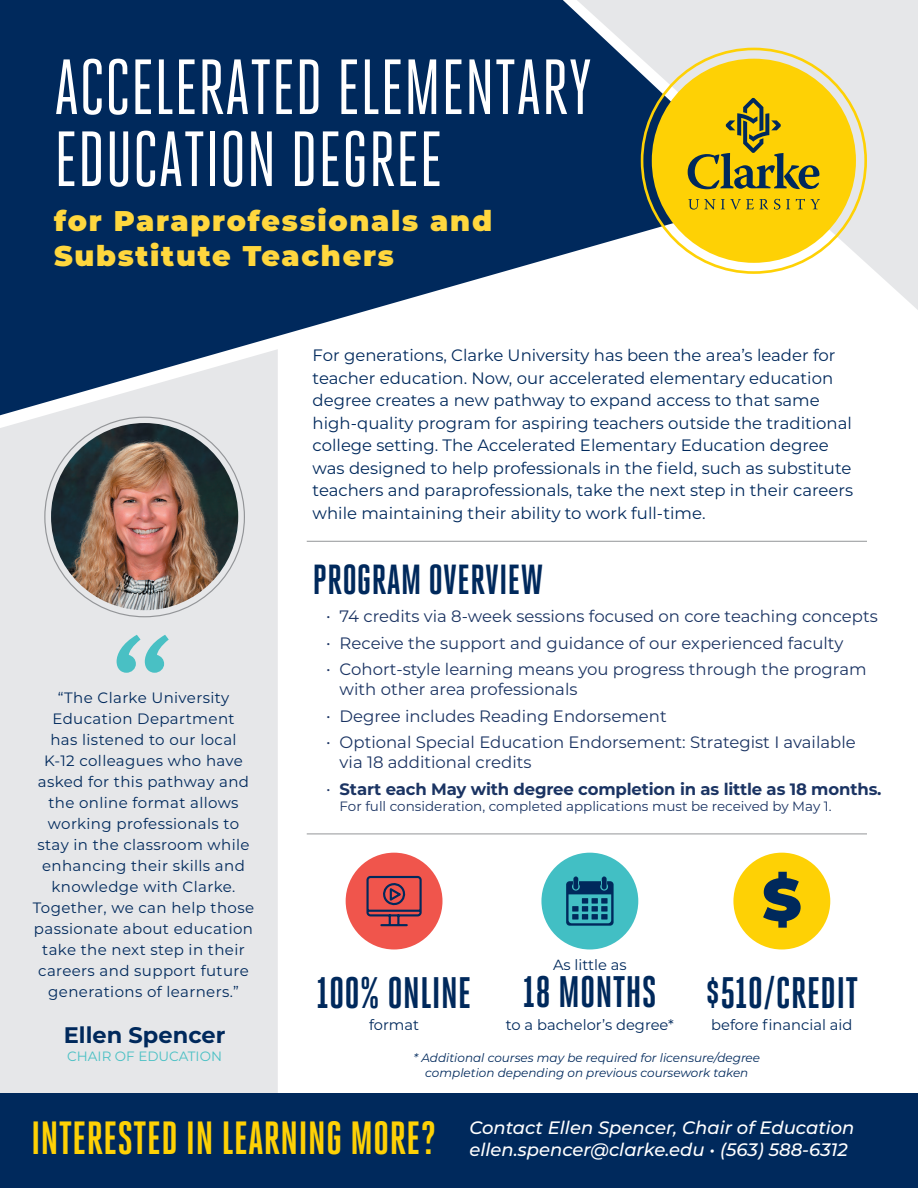
<style>
.page{position:relative;width:918px;height:1188px;background:#fff}
.page>*{position:absolute;margin:0;border:0;box-sizing:border-box;transform-origin:0 0}
.t1{font:700 122.1px "Archer";color:#49c0c4}
.t2{font:78px/72px "Heroic Condensed";color:#fff}
.t3{font:700 46.5px "Heroic Condensed";color:#fed105}
.t4{font:700 44.1px "Heroic Condensed";color:#00295c}
.t5{font:700 42px "Heroic Condensed";color:#00295c}
.t6{font:900 28.5px/34.5px "Montserrat";letter-spacing:.06em;color:#ffd73e}
.t7{font:700 22.5px "Montserrat";color:#00295c}
.t8{font:italic 500 18px/21.6px "Montserrat";color:#fff}
.t9{font:16.5px/22.5px "Montserrat";color:#00295c}
.t10{font:16.5px/26.5px "Montserrat";color:#1b3463}
.t11{font:700 16.5px/26.5px "Montserrat";letter-spacing:-.01em;color:#1b3463}
.t12{font:15px/21px "Montserrat";letter-spacing:.025em;color:#00295c;text-align:center}
.t13{font:14.7px "Montserrat";color:#00295c}
.t14{font:13.5px "Montserrat";color:#1b3463}
.t15{font:13.5px "Montserrat";color:#49c0c4}
.t16{font:italic 12px/15px "Montserrat";color:#00295c;text-align:center}
.s1{font-family:"Avenir";font-weight:500}
.s2{font-weight:400}
</style>
<div class="page">
<svg style="left:0;top:0;width:577px;height:349px;fill:#00295c"></svg>
<svg style="left:577px;top:0;width:341px;height:310px;fill:#e6e7e9"></svg>
<svg style="left:0;top:349px;width:278px;height:745px;fill:#e6e7e9"></svg>
<div style="left:652px;top:59px;width:204px;height:204px;background:#fed105;border-radius:50%"></div>
<svg style="left:688px;top:199px;width:80px;height:11px"></svg>
<svg style="left:774px;top:199px;width:6px;height:11px"></svg>
<svg style="left:786px;top:199px;width:4px;height:10px"></svg>
<svg style="left:796px;top:199px;width:24px;height:10px"></svg>
<svg style="left:688px;top:98px;width:131px;height:91px"></svg>
<div style="left:0;top:1094px;width:918px;height:94px;background:#00295c"></div>
<hr style="left:307px;top:834px;width:560px;height:1px;background:#939598">
<hr style="left:307px;top:541px;width:560px;height:1px;background:#939598">
<img style="left:51px;top:423px;width:187px;height:187px;border-radius:94px">
<div style="left:541px;top:853px;width:97px;height:97px;background:#42bfc4;border-radius:50%"></div>
<svg style="left:566px;top:876px;width:48px;height:50px"></svg>
<div style="left:733px;top:853px;width:97px;height:97px;background:#fed105;border-radius:50%"></div>
<svg style="left:763px;top:872px;width:38px;height:56px"></svg>
<div style="left:346px;top:853px;width:96px;height:97px;background:#f0554c;border-radius:50%"></div>
<svg style="left:366px;top:875px;width:56px;height:52px"></svg>
<h2 class="t2" style="left:54px;top:52px;width:540px">ACCELERATED ELEMENTARY<br>EDUCATION DEGREE</h2>
<h3 class="t6" style="left:54px;top:202px;width:440px">for Paraprofessionals and<br>Substitute Teachers</h3>
<h1 class="t1" style="left:112px;top:580px;width:60px">“</h1>
<p class="t12" style="left:33px;top:687px;width:223px">“The Clarke University<br>Education Department<br>has listened to our local<br>K-12 colleagues who have asked for this pathway and the online format allows working professionals to stay in the classroom while enhancing their skills and knowledge with Clarke.<br>Together, we can help those passionate about education take the next step in their careers and support future generations of learners.”</p>
<h3 class="t7" style="left:64px;top:1019px;width:163px">Ellen Spencer</h3>
<p class="t15" style="left:67px;top:1047px;width:156px">CHAIR OF EDUCATION</p>
<p class="t9" style="left:313px;top:344px;width:542px">For generations, Clarke University has been the area’s leader for teacher education. Now, our accelerated elementary education degree creates a new pathway to expand access to that same high-quality program for aspiring teachers outside the traditional college setting. The Accelerated Elementary Education degree was designed to help professionals in the field, such as substitute teachers and paraprofessionals, take the next step in their careers while maintaining their ability to work full-time.</p>
<h3 class="t5" style="left:313px;top:556px;width:232px">PROGRAM OVERVIEW</h3>
<p class="t10" style="left:326px;top:603px;width:553px"><span class="s1">·</span> 74 credits via 8-week sessions focused on core teaching concepts <span class="s1">·</span> Receive the support and guidance of our experienced faculty<br><span class="s1">·</span> Cohort-style learning means you progress through the program</p>
<p class="t10" style="left:326px;top:675px;width:531px;text-indent:13px">with other area professionals<br><span class="s1">·</span> Degree includes Reading Endorsement<br><span class="s1">·</span> Optional Special Education Endorsement: Strategist I available</p>
<p class="t11" style="left:326px;top:748px;width:557px;text-indent:13px"><span class="s2">via 18 additional credits<br></span><span class="s1">·</span> Start each May with degree completion in as little as 18 months.</p>
<p class="t14" style="left:340px;top:797px;width:494px">For full consideration, completed applications must be received by May 1.</p>
<h3 class="t4" style="left:317px;top:968px;width:156px">100% ONLINE</h3>
<p class="t13" style="left:369px;top:1015px;width:52px">format</p>
<p class="t13" style="left:553px;top:954px;width:75px">As little as</p>
<h3 class="t4" style="left:523px;top:968px;width:135px">18 MONTHS</h3>
<p class="t13" style="left:506px;top:1015px;width:169px">to a bachelor’s degree*</p>
<h3 class="t4" style="left:706px;top:968px;width:154px">$510/CREDIT</h3>
<p class="t13" style="left:711px;top:1015px;width:143px">before financial aid</p>
<p class="t16" style="left:414px;top:1050px;width:348px">* Additional courses may be required for licensure/degree completion depending on previous coursework taken</p>
<h3 class="t3" style="left:31px;top:1112px;width:407px">INTERESTED IN LEARNING MORE?</h3>
<p class="t8" style="left:470px;top:1116px;width:387px">Contact Ellen Spencer, Chair of Education ellen.spencer@clarke.edu • (563) 588-6312</p>
</div>
